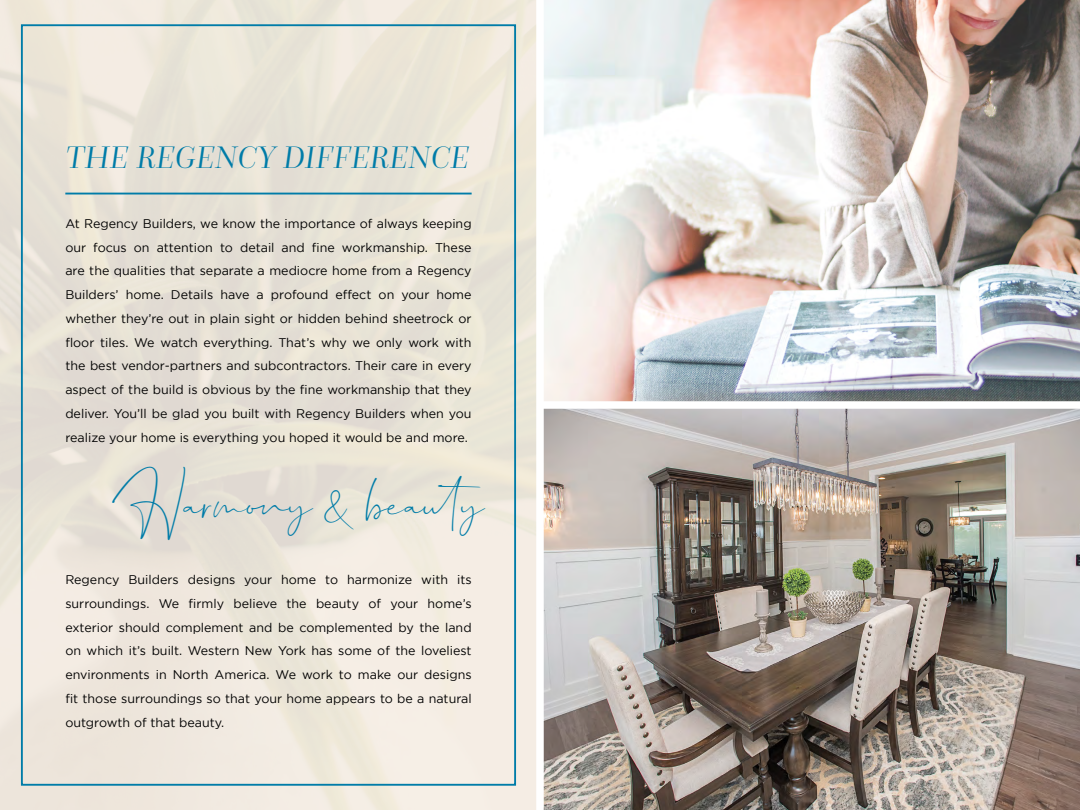
<style>
.page{position:relative;width:1080px;height:810px;background:#fff}
.page>*{position:absolute;margin:0;border:0;box-sizing:border-box;transform-origin:0 0}
.t1{font:italic 300 32.5px "Questa Grande";color:#007ca8}
.t2{font:22.5px "Dalmatins";color:#007ca8}
.t3{font:12.5px/23.8px "Gotham";color:#000;text-align:justify}
</style>
<div class="page">
<img style="left:544px;top:0;width:536px;height:810px">
<hr style="left:65px;top:193px;width:407px;height:1px;background:#007ca8">
<div style="left:540px;top:401px;width:540px;height:8px;background:#fff"></div>
<h1 class="t1" style="left:65px;top:138px;width:406px">THE REGENCY DIFFERENCE</h1>
<p class="t3" style="left:65px;top:211px;width:408px">At Regency Builders, we know the importance of always keeping our focus on attention to detail and fine workmanship. These are the qualities that separate a mediocre home from a Regency Builders’ home. Details have a profound effect on your home whether they’re out in plain sight or hidden behind sheetrock or floor tiles. We watch everything. That’s why we only work with the best vendor-partners and subcontractors. Their care in every aspect of the build is obvious by the fine workmanship that they deliver. You’ll be glad you built with Regency Builders when you realize your home is everything you hoped it would be and more.</p>
<h2 class="t2" style="left:112px;top:494px;width:374px">Harmony &amp; beauty</h2>
<p class="t3" style="left:65px;top:568px;width:408px">Regency Builders designs your home to harmonize with its surroundings. We firmly believe the beauty of your home’s exterior should complement and be complemented by the land on which it’s built. Western New York has some of the loveliest environments in North America. We work to make our designs fit those surroundings so that your home appears to be a natural outgrowth of that beauty.</p>
</div>
